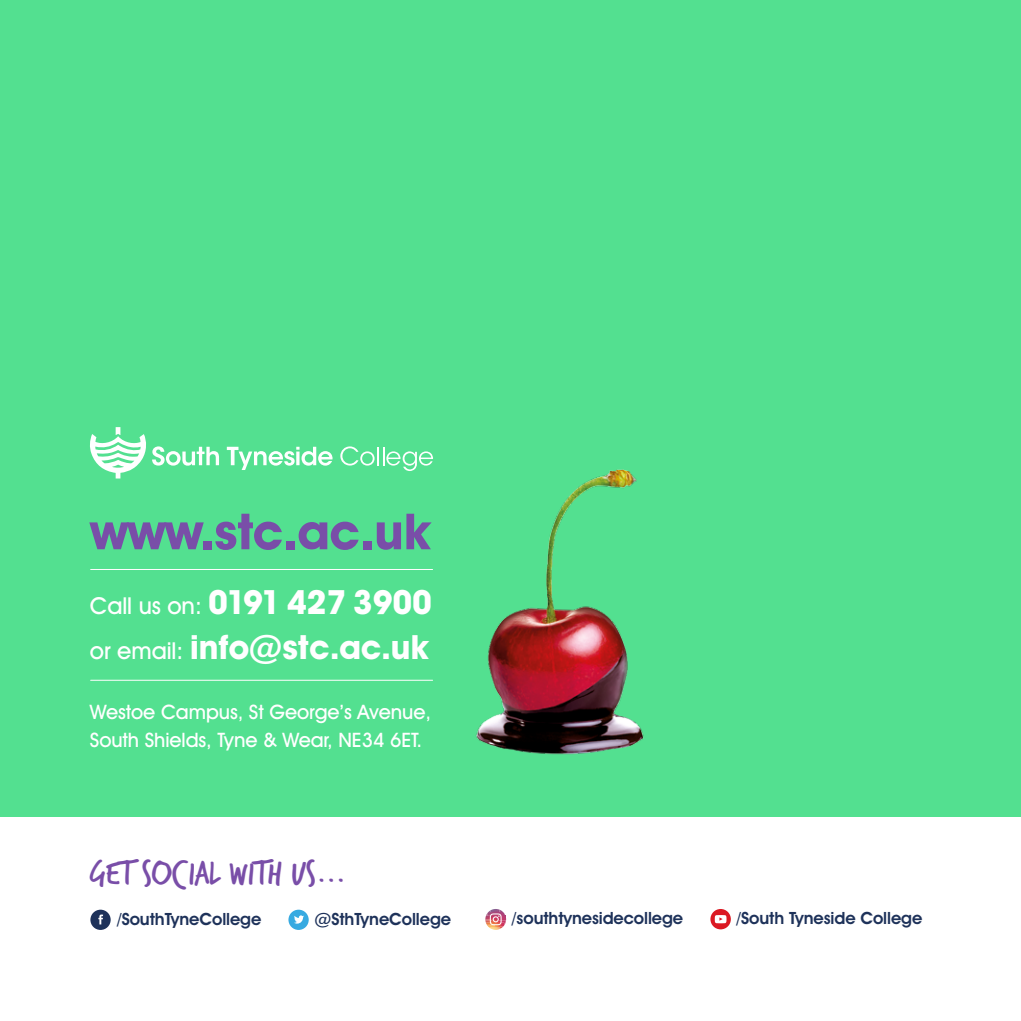
<style>
.page{position:relative;width:1021px;height:1021px;background:#fff}
.page>*{position:absolute;margin:0;border:0;box-sizing:border-box;transform-origin:0 0}
.t1{font:700 50px "Avant Garde IT Cby BT";letter-spacing:-.005em;color:#794ea8}
.t2{font:37px "Trash Hand STC Regular";letter-spacing:-.005em;color:#794ea8}
.t3{font:700 33.6px/45.2px "Avant Garde IT Cby BT";letter-spacing:-.005em;color:#fff}
.t4{font:500 20px/28px "Avant Garde IT Cby BT";letter-spacing:-.005em;color:#fff}
.t5{font:600 17px "Avant Garde IT Cby BT";letter-spacing:-.005em;color:#1e325a}
.s1{font-weight:500;font-size:23.4px}
</style>
<div class="page">
<div style="left:0;top:0;width:1020px;height:816px;background:#53e090"></div>
<hr style="left:91px;top:679px;width:341px;height:1px;background:#fff">
<hr style="left:91px;top:569px;width:341px;height:1px;background:#fff">
<svg style="left:227px;top:447px;width:106px;height:23px"></svg>
<svg style="left:340px;top:446px;width:93px;height:25px;background:#77e6a7"></svg>
<svg style="left:89px;top:427px;width:130px;height:51px"></svg>
<svg style="left:90px;top:909px;width:21px;height:20px"></svg>
<svg style="left:288px;top:909px;width:21px;height:20px"></svg>
<svg style="left:710px;top:909px;width:20px;height:20px"></svg>
<svg style="left:485px;top:909px;width:21px;height:21px"></svg>
<h1 class="t1" style="left:90px;top:501px;width:341px">www.stc.ac.uk</h1>
<h3 class="t3" style="left:90px;top:579px;width:344px"><span class="s1">Call us on:</span> 0191 427 3900 <span class="s1">or email:</span> info@stc.ac.uk</h3>
<p class="t4" style="left:90px;top:697px;width:343px">Westoe Campus, St George’s Avenue,<br>South Shields, Tyne &amp; Wear, NE34 6ET.</p>
<h2 class="t2" style="left:90px;top:855px;width:256px">GET SOCIAL WITH US...</h2>
<p class="t5" style="left:314px;top:908px;width:138px">@SthTyneCollege</p>
<p class="t5" style="left:512px;top:908px;width:173px">/southtynesidecollege</p>
<p class="t5" style="left:736px;top:908px;width:187px">/South Tyneside College</p>
<p class="t5" style="left:117px;top:908px;width:146px">/SouthTyneCollege</p>
</div>
